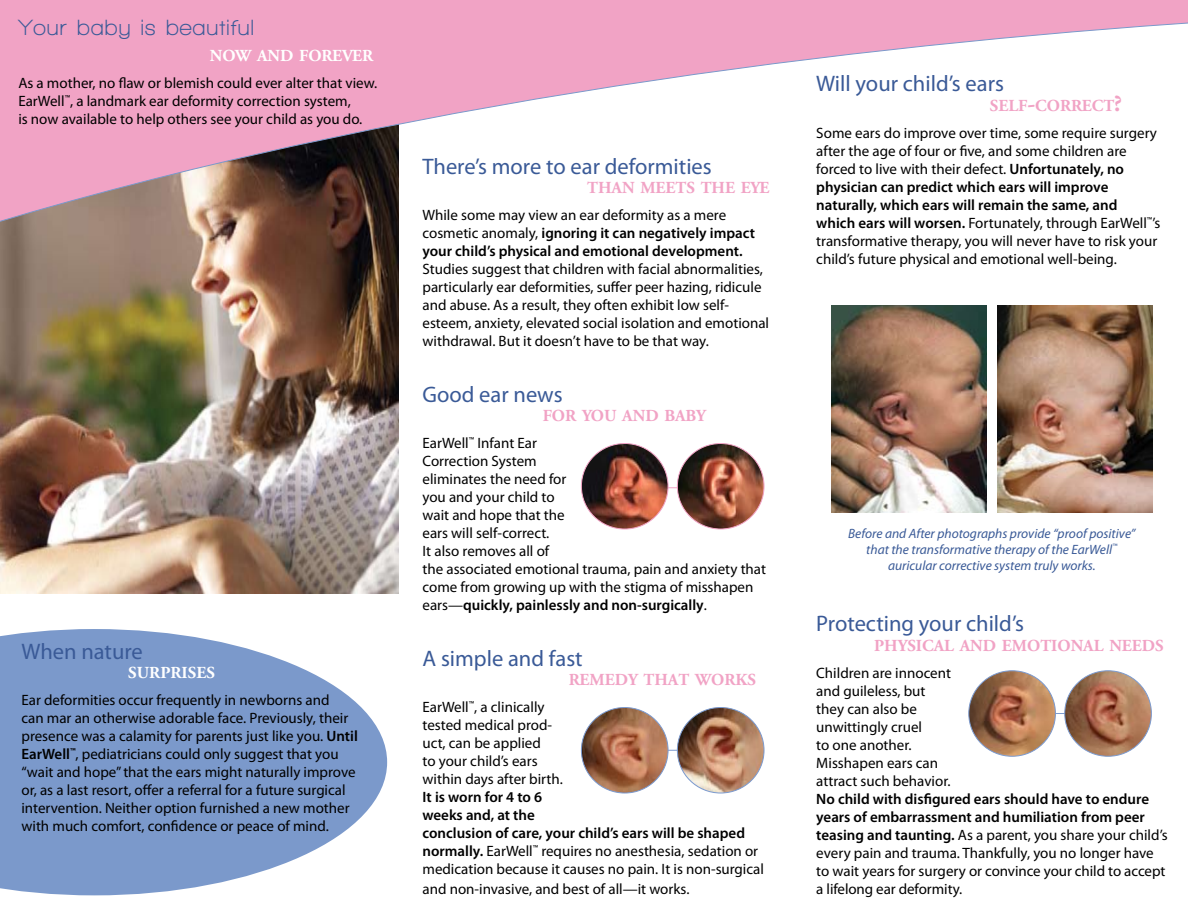
<style>
.page{position:relative;width:1188px;height:918px;background:#fff}
.page>*{position:absolute;margin:0;border:0;box-sizing:border-box;transform-origin:0 0}
.t1{font:22.5px "Myriad Pro";color:#3a5a97}
.t2{font:700 22.5px "Walkway";letter-spacing:.05em;color:#3a5a97}
.t3{font:700 16.8px "Adobe Garamond Pro";color:#f1a3c5}
.t4{font:700 16.8px "Adobe Garamond Pro";color:#fff}
.t5{font:15px/18px "Myriad Pro";color:#000}
.t6{font:600 15px/18px "Myriad Pro";color:#000}
.t7{font:italic 13.5px/16.2px "Myriad Pro";color:#3a5a97;text-align:center}
.s1{font-weight:600}
.s2{font-weight:400}
.s3{font-size:24px}
</style>
<div class="page">
<img style="left:0;top:243px;width:398px;height:351px">
<svg style="left:0;top:0;width:1188px;height:243px"></svg>
<hr style="left:1044px;top:713px;width:32px;height:1px;background:#7b9acf">
<img style="left:969px;top:671px;width:86px;height:85px;border-radius:50%">
<img style="left:1065px;top:671px;width:86px;height:85px;border-radius:50%">
<svg style="left:0;top:629px;width:387px;height:266px;fill:#7b99cb"></svg>
<img style="left:831px;top:305px;width:155px;height:207px">
<img style="left:997px;top:305px;width:156px;height:207px">
<hr style="left:659px;top:750px;width:31px;height:1px;background:#7b9acf">
<img style="left:581px;top:708px;width:87px;height:85px;border-radius:50%">
<img style="left:677px;top:708px;width:87px;height:85px;border-radius:50%">
<hr style="left:654px;top:487px;width:37px;height:1px;background:#f1a3c5">
<img style="left:677px;top:444px;width:87px;height:85px;border-radius:50%">
<img style="left:581px;top:444px;width:87px;height:85px;border-radius:50%">
<h1 class="t2" style="left:18px;top:16px;width:237px">Your baby is beautiful</h1>
<p class="t4" style="left:210px;top:46px;width:165px">NOW AND FOREVER</p>
<p class="t5" style="left:18px;top:74px;width:360px">As a mother, no flaw or blemish could ever alter that view.<br>EarWell<sup>™</sup>, a landmark ear deformity correction system,<br>is now available to help others see your child as you do.</p>
<h1 class="t1" style="left:21px;top:637px;width:123px">When nature</h1>
<p class="t4" style="left:128px;top:663px;width:88px">SURPRISES</p>
<p class="t5" style="left:21px;top:691px;width:338px">Ear deformities occur frequently in newborns and<br>can mar an otherwise adorable face. Previously, their presence was a calamity for parents just like you. <span class="s1">Until EarWell</span><sup>™</sup>, pediatricians could only suggest that you “wait and hope” that the ears might naturally improve or, as a last resort, offer a referral for a future surgical intervention. Neither option furnished a new mother with much comfort, confidence or peace of mind.</p>
<h1 class="t1" style="left:423px;top:152px;width:291px">There’s more to ear deformities</h1>
<p class="t3" style="left:587px;top:178px;width:184px">THAN MEETS THE EYE</p>
<p class="t6" style="left:423px;top:206px;width:334px"><span class="s2">While some may view an ear deformity as a mere cosmetic anomaly,</span> ignoring it can negatively impact your child’s physical and emotional development.</p>
<p class="t5" style="left:423px;top:260px;width:348px">Studies suggest that children with facial abnormalities, particularly ear deformities, suffer peer hazing, ridicule and abuse. As a result, they often exhibit low self&shy;esteem, anxiety, elevated social isolation and emotional withdrawal. But it doesn’t have to be that way.</p>
<h1 class="t1" style="left:423px;top:380px;width:142px">Good ear news</h1>
<p class="t3" style="left:543px;top:406px;width:165px">FOR YOU AND BABY</p>
<p class="t5" style="left:423px;top:434px;width:345px">EarWell<sup>™</sup> Infant Ear<br>Correction System<br>eliminates the need for<br>you and your child to<br>wait and hope that the<br>ears will self-correct.<br>It also removes all of<br>the associated emotional trauma, pain and anxiety that come from growing up with the stigma of misshapen ears—<span class="s1">quickly, painlessly and non-surgically</span>.</p>
<h1 class="t1" style="left:423px;top:644px;width:162px">A simple and fast</h1>
<p class="t3" style="left:569px;top:670px;width:188px">REMEDY THAT WORKS</p>
<p class="t5" style="left:423px;top:698px;width:142px">EarWell<sup>™</sup>, a clinically tested medical prod&shy;uct, can be applied<br>to your child’s ears within days after birth.</p>
<p class="t5" style="left:423px;top:788px;width:343px"><span class="s1">It is worn for 4 to 6<br>weeks and, at the<br>conclusion of care, your child’s ears will be shaped normally.</span> EarWell<sup>™</sup> requires no anesthesia, sedation or medication because it causes no pain. It is non-surgical</p>
<p class="t5" style="left:423px;top:879px;width:268px">and non-invasive, and best of all—it works.</p>
<h1 class="t1" style="left:816px;top:70px;width:189px">Will your child’s ears</h1>
<p class="t3" style="left:990px;top:96px;width:134px">SELF<span class="s3">-</span>CORRECT<span class="s3">?</span></p>
<p class="t5" style="left:816px;top:123px;width:346px">Some ears do improve over time, some require surgery after the age of four or five, and some children are forced to live with their defect. <span class="s1">Unfortunately, no physician can predict which ears will improve naturally, which ears will remain the same, and<br>which ears will worsen.</span> Fortunately, through EarWell<sup>™</sup>’s transformative therapy, you will never have to risk your child’s future physical and emotional well-being.</p>
<p class="t7" style="left:848px;top:525px;width:289px">Before and After photographs provide “proof positive” that the transformative therapy of the EarWell<sup>™ </sup>auricular corrective system truly works.</p>
<h1 class="t1" style="left:816px;top:610px;width:209px">Protecting your child’s</h1>
<p class="t3" style="left:874px;top:636px;width:291px">PHYSICAL AND EMOTIONAL NEEDS</p>
<p class="t5" style="left:816px;top:663px;width:136px">Children are innocent and guileless, but they can also be unwittingly cruel<br>to one another.<br>Misshapen ears can attract such behavior.</p>
<p class="t5" style="left:816px;top:789px;width:353px"><span class="s1">No child with disfigured ears should have to endure years of embarrassment and humiliation from peer teasing and taunting.</span> As a parent, you share your child’s every pain and trauma. Thankfully, you no longer have to wait years for surgery or convince your child to accept a lifelong ear deformity.</p>
</div>
